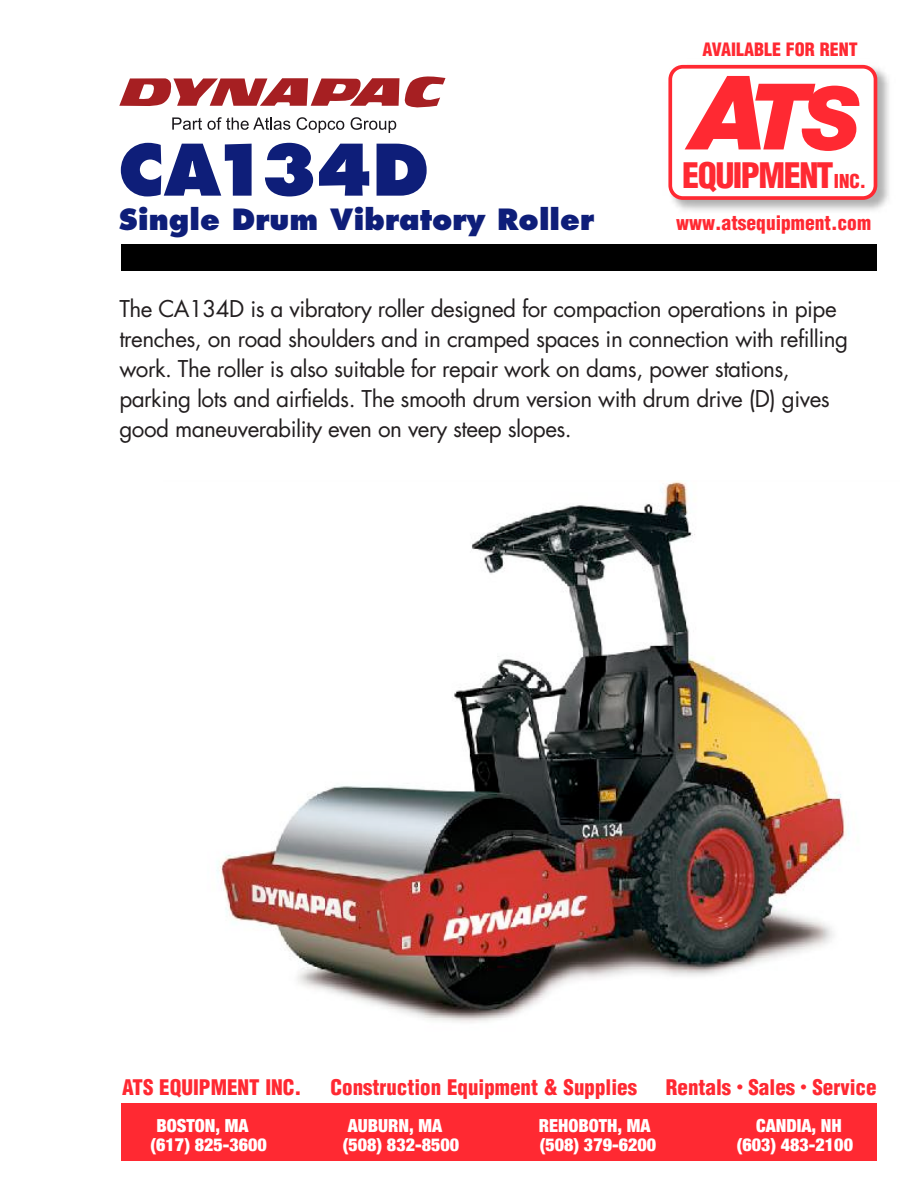
<style>
.page{position:relative;width:918px;height:1188px;background:#fff}
.page>*{position:absolute;margin:0;border:0;box-sizing:border-box;transform-origin:0 0}
.t1{font:italic 900 102.9px "Helvetica Neue";color:#ff2932}
.t2{font:800 69px "Futura";letter-spacing:-.04em;color:#0e1e79}
.t3{font:900 condensed 34.35px "Helvetica";letter-spacing:-.045em;color:#ff2932}
.t4{font:800 28.5px "Futura";color:#0e1e79}
.t5{font:22.5px/30px "Futura";letter-spacing:-.025em;color:#231f20}
.t6{font:900 condensed 21px "Helvetica";color:#ff2932}
.t7{font:900 condensed 19.5px "Helvetica";color:#ff2932}
.t8{font:900 condensed 18px "Helvetica Neue";color:#fff}
.t9{font:900 condensed 18px "Helvetica";color:#ff2932}
.s1{font-size:92.1px}
.s2{font-size:87.3px}
.s3{font-size:18.75px}
.s4{font-size:13.5px}
</style>
<div class="page">
<img style="left:673px;top:64px;width:216px;height:147px">
<div style="left:122px;top:244px;width:756px;height:27px;background:#000"></div>
<svg style="left:668px;top:65px;width:209px;height:135px"></svg>
<div style="left:122px;top:1104px;width:756px;height:57px;background:#ff2932"></div>
<svg style="left:119px;top:76px;width:326px;height:32px"></svg>
<svg style="left:172px;top:117px;width:118px;height:13px"></svg>
<svg style="left:297px;top:117px;width:47px;height:16px"></svg>
<svg style="left:351px;top:117px;width:45px;height:16px"></svg>
<img style="left:216px;top:481px;width:634px;height:542px">
<h2 class="t2" style="left:118px;top:126px;width:312px">CA134D</h2>
<p class="t9" style="left:702px;top:38px;width:157px">AVAILABLE FOR RENT</p>
<h1 class="t1" style="left:693px;top:50px;width:169px">A<span class="s1">T</span><span class="s2">S</span></h1>
<h3 class="t3" style="left:682px;top:154px;width:186px">EQUIPMENT<span class="s3">INC.</span></h3>
<p class="t4" style="left:119px;top:202px;width:477px">Single Drum Vibratory Roller</p>
<p class="t7" style="left:676px;top:211px;width:196px">www.atsequipment.com</p>
<p class="t5" style="left:119px;top:294px;width:730px">The CA134D is a vibratory roller designed for compaction operations in pipe trenches, on road shoulders and in cramped spaces in connection with refilling work. The roller is also suitable for repair work on dams, power stations, parking lots and airfields. The smooth drum version with drum drive (D) gives good maneuverability even on very steep slopes.</p>
<p class="t6" style="left:122px;top:1074px;width:181px">ATS EQUIPMENT INC.</p>
<p class="t6" style="left:330px;top:1074px;width:308px">Construction Equipment &amp; Supplies</p>
<p class="t6" style="left:666px;top:1074px;width:212px">Rentals <span class="s4">•</span> Sales <span class="s4">•</span> Service</p>
<p class="t8" style="left:157px;top:1111px;width:93px">BOSTON, MA</p>
<p class="t8" style="left:348px;top:1111px;width:96px">AUBURN, MA</p>
<p class="t8" style="left:539px;top:1111px;width:113px">REHOBOTH, MA</p>
<p class="t8" style="left:756px;top:1111px;width:87px">CANDIA, NH</p>
<p class="t8" style="left:151px;top:1130px;width:118px">(617) 825-3600</p>
<p class="t8" style="left:343px;top:1130px;width:118px">(508) 832-8500</p>
<p class="t8" style="left:540px;top:1130px;width:118px">(508) 379-6200</p>
<p class="t8" style="left:737px;top:1130px;width:118px">(603) 483-2100</p>
</div>
